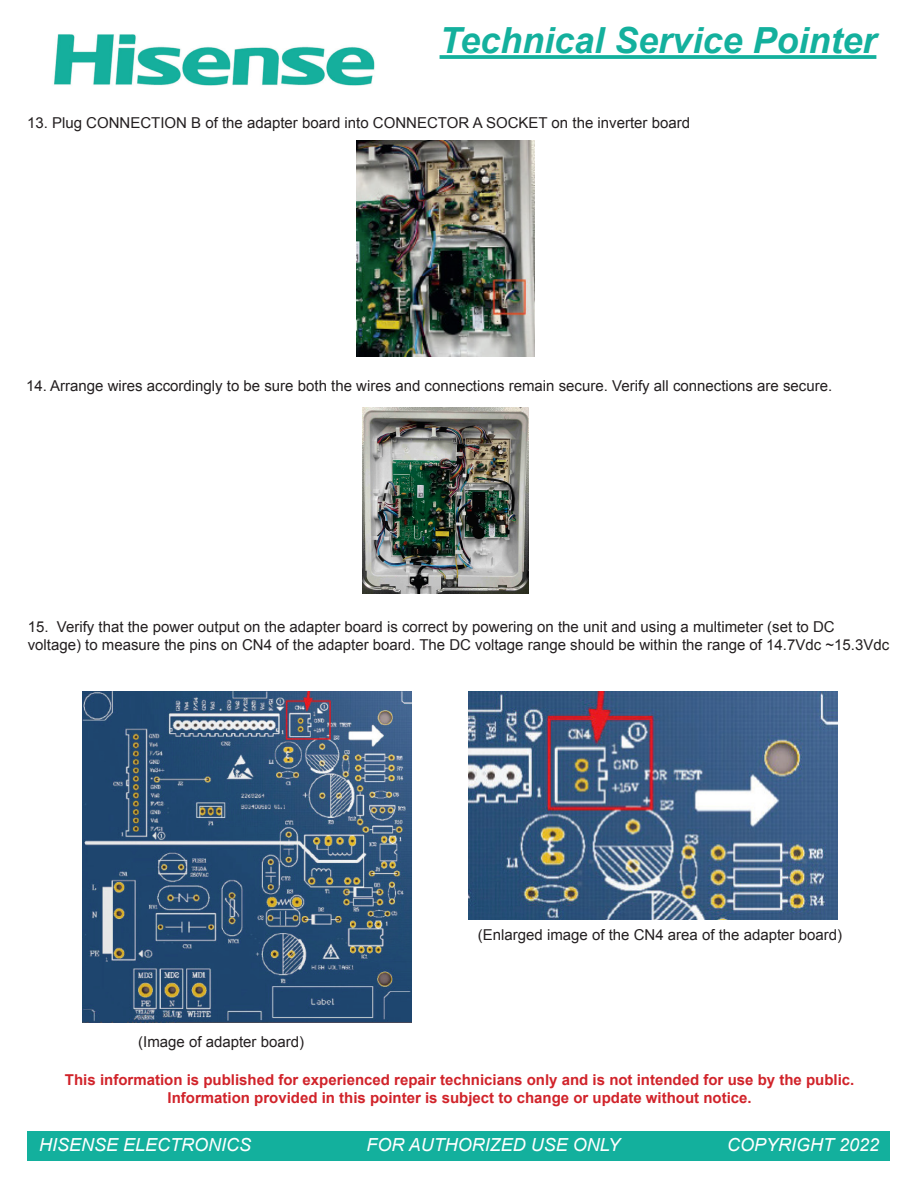
<style>
.page{position:relative;width:918px;height:1188px;background:#fff}
.page>*{position:absolute;margin:0;border:0;box-sizing:border-box;transform-origin:0 0}
.t1{font:italic 700 36px "Arial";color:#13b09d}
.t2{font:italic 18px "Arial";color:#fff}
.t3{font:15px/18px "Arial";color:#231f20}
.t4{font:700 15px/18px "Arial";color:#d1232a;text-align:center}
</style>
<div class="page">
<img style="left:54px;top:34px;width:321px;height:52px">
<svg style="left:440px;top:55px;width:436px;height:4px;background:#1fb4a2"></svg>
<div style="left:28px;top:1131px;width:862px;height:30px;background:#13b09d"></div>
<img style="left:356px;top:140px;width:178px;height:217px">
<img style="left:363px;top:407px;width:165px;height:187px">
<img style="left:82px;top:691px;width:330px;height:332px">
<img style="left:469px;top:691px;width:368px;height:228px">
<p class="t1" style="left:440px;top:17px;width:438px">Technical Service Pointer</p>
<p class="t3" style="left:27px;top:113px;width:665px">13. Plug CONNECTION B of the adapter board into CONNECTOR A SOCKET on the inverter board</p>
<p class="t3" style="left:26px;top:377px;width:808px">14. Arrange wires accordingly to be sure both the wires and connections remain secure. Verify all connections are secure.</p>
<p class="t3" style="left:28px;top:618px;width:863px">15. Verify that the power output on the adapter board is correct by powering on the unit and using a multimeter (set to DC voltage) to measure the pins on CN4 of the adapter board. The DC voltage range should be within the range of 14.7Vdc ~15.3Vdc</p>
<p class="t3" style="left:138px;top:1033px;width:167px">(Image of adapter board)</p>
<p class="t3" style="left:478px;top:926px;width:366px">(Enlarged image of the CN4 area of the adapter board)</p>
<p class="t4" style="left:65px;top:1072px;width:791px">This information is published for experienced repair technicians only and is not intended for use by the public.<br>Information provided in this pointer is subject to change or update without notice.</p>
<p class="t2" style="left:39px;top:1133px;width:214px">HISENSE ELECTRONICS</p>
<p class="t2" style="left:367px;top:1133px;width:255px">FOR AUTHORIZED USE ONLY</p>
<p class="t2" style="left:727px;top:1133px;width:154px">COPYRIGHT 2022</p>
</div>
